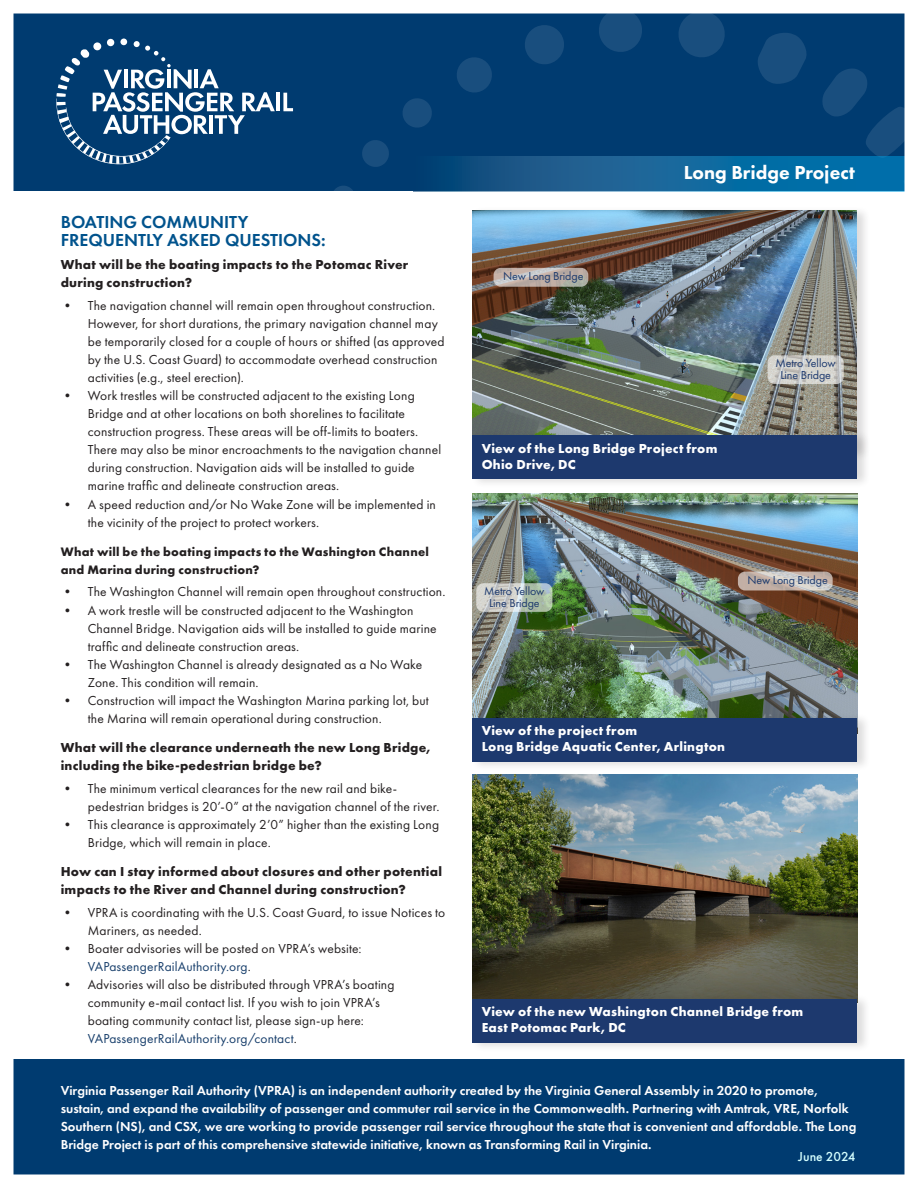
<style>
.page{position:relative;width:918px;height:1188px;background:#fff}
.page>*{position:absolute;margin:0;border:0;box-sizing:border-box;transform-origin:0 0}
.Title_H1{font:800 19.5px "Futura PT";color:#fff}
.Header_Two{font:600 18px/18px "Futura PT";color:#00538d}
.Body_Text{font:13.5px/18px "Futura PT";letter-spacing:.01em;color:#231f20}
.Call_Out_Banner_Text{font:600 13.5px/18px "Futura PT";color:#fff}
.Body_Text-2{font:700 13.5px/18px "Futura PT";letter-spacing:.015em;color:#231f20}
.Header_Two-2{font:700 13.5px/16.2px "Futura PT";letter-spacing:.015em;color:#fff}
.t1{font:500 13.5px "Futura PT";color:#d5ffff}
.Body_Text-3{font:700 12.75px/18px "Futura PT";letter-spacing:.02em;color:#231f20}
.Body_Text-4{font:12px/12px "Futura PT";letter-spacing:-.01em;color:#1d396e;text-align:center}
.Body_Text-5{font:12px "Futura PT";letter-spacing:-.01em;color:#1d3a6d}
.s1{color:#173e6b}
</style>
<div class="page">
<img style="left:13px;top:13px;width:892px;height:1162px">
<h1 class="Title_H1" style="left:684px;top:161px;width:173px">Long Bridge Project</h1>
<h2 class="Header_Two" style="left:61px;top:213px;width:266px">BOATING COMMUNITY<br>FREQUENTLY ASKED QUESTIONS:</h2>
<p class="Body_Text-2" style="left:61px;top:256px;width:349px">What will be the boating impacts to the Potomac River during construction?</p>
<p class="Body_Text" style="left:88px;top:297px;width:358px;text-indent:-27px">• The navigation channel will remain open throughout construction.<br>However, for short durations, the primary navigation channel may be temporarily closed for a couple of hours or shifted (as approved by the U.S. Coast Guard) to accommodate overhead construction activities (e.g., steel erection).</p>
<p class="Body_Text" style="left:88px;top:387px;width:355px;text-indent:-27px">• Work trestles will be constructed adjacent to the existing Long Bridge and at other locations on both shorelines to facilitate construction progress. These areas will be off-limits to boaters.<br>There may also be minor encroachments to the navigation channel during construction. Navigation aids will be installed to guide marine traffic and delineate construction areas.</p>
<p class="Body_Text" style="left:88px;top:495px;width:350px;text-indent:-27px">• A speed reduction and/or No Wake Zone will be implemented in the vicinity of the project to protect workers.</p>
<p class="Body_Text-3" style="left:61px;top:542px;width:370px">What will be the boating impacts to the Washington Channel and Marina during construction?</p>
<p class="Body_Text" style="left:61px;top:583px;width:386px">• The Washington Channel will remain open throughout construction.</p>
<p class="Body_Text" style="left:88px;top:601px;width:350px;text-indent:-27px">• A work trestle will be constructed adjacent to the Washington<br>Channel Bridge. Navigation aids will be installed to guide marine traffic and delineate construction areas.</p>
<p class="Body_Text" style="left:88px;top:655px;width:336px;text-indent:-27px">• The Washington Channel is already designated as a No Wake<br>Zone. This condition will remain.</p>
<p class="Body_Text" style="left:88px;top:692px;width:343px;text-indent:-27px">• Construction will impact the Washington Marina parking lot, but the Marina will remain operational during construction.</p>
<p class="Body_Text-2" style="left:61px;top:738px;width:371px">What will the clearance underneath the new Long Bridge, including the bike-pedestrian bridge be?</p>
<p class="Body_Text" style="left:88px;top:779px;width:353px;text-indent:-27px">• The minimum vertical clearances for the new rail and bike&shy;pedestrian bridges is 20’-0” at the navigation channel of the river.</p>
<p class="Body_Text" style="left:88px;top:816px;width:353px;text-indent:-27px">• This clearance is approximately 2’0” higher than the existing Long<br>Bridge, which will remain in place.</p>
<p class="Body_Text-2" style="left:61px;top:862px;width:383px">How can I stay informed about closures and other potential impacts to the River and Channel during construction?</p>
<p class="Body_Text" style="left:88px;top:903px;width:359px;text-indent:-27px">• VPRA is coordinating with the U.S. Coast Guard, to issue Notices to<br>Mariners, as needed.</p>
<p class="Body_Text" style="left:88px;top:940px;width:275px;text-indent:-27px">• Boater advisories will be posted on VPRA’s website:<br><span class="s1">VAPassengerRailAuthority.org</span>.</p>
<p class="Body_Text" style="left:88px;top:976px;width:308px;text-indent:-27px">• Advisories will also be distributed through VPRA’s boating community e-mail contact list. If you wish to join VPRA’s boating community contact list, please sign-up here:<br><span class="s1">VAPassengerRailAuthority.org/contact</span>.</p>
<p class="Call_Out_Banner_Text" style="left:61px;top:1081px;width:797px">Virginia Passenger Rail Authority (VPRA) is an independent authority created by the Virginia General Assembly in 2020 to promote, sustain, and expand the availability of passenger and commuter rail service in the Commonwealth. Partnering with Amtrak, VRE, Norfolk Southern (NS), and CSX, we are working to provide passenger rail service throughout the state that is convenient and affordable. The Long Bridge Project is part of this comprehensive statewide initiative, known as Transforming Rail in Virginia.</p>
<p class="Body_Text-5" style="left:503px;top:269px;width:82px">New Long Bridge</p>
<p class="Body_Text-4" style="left:776px;top:357px;width:62px">Metro Yellow<br>Line Bridge</p>
<h2 class="Header_Two-2" style="left:482px;top:440px;width:237px">View of the Long Bridge Project from<br>Ohio Drive, DC</h2>
<p class="Body_Text-5" style="left:747px;top:573px;width:82px">New Long Bridge</p>
<p class="Body_Text-4" style="left:484px;top:585px;width:62px">Metro Yellow<br>Line Bridge</p>
<h2 class="Header_Two-2" style="left:482px;top:722px;width:245px">View of the project from<br>Long Bridge Aquatic Center, Arlington</h2>
<h2 class="Header_Two-2" style="left:482px;top:1003px;width:323px">View of the new Washington Channel Bridge from<br>East Potomac Park, DC</h2>
<p class="t1" style="left:798px;top:1148px;width:59px">June 2024</p>
</div>
